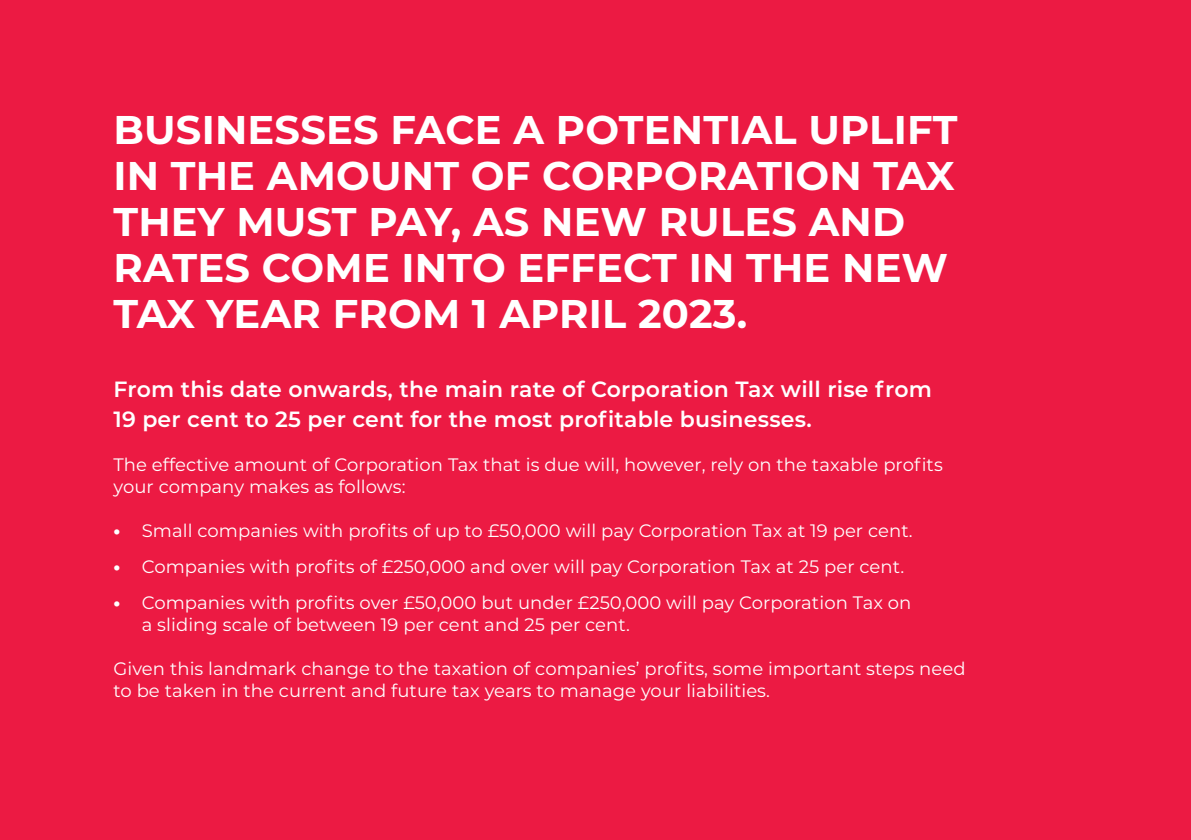
<style>
.page{position:relative;width:1191px;height:840px;background:#fff}
.page>*{position:absolute;margin:0;border:0;box-sizing:border-box;transform-origin:0 0}
.t1{font:700 40px/46px "Montserrat";letter-spacing:.005em;color:#fff}
.t2{font:600 22px/30px "Montserrat";letter-spacing:.01em;color:#fff}
.t3{font:18px/22px "Montserrat";letter-spacing:.005em;color:#fff}
.s1{font-weight:800}
</style>
<div class="page">
<div style="left:0;top:0;width:1191px;height:839px;background:#ec1a43"></div>
<h1 class="t1" style="left:113px;top:105px;width:845px">BUSINESSES FACE A POTENTIAL UPLIFT<br>IN THE AMOUNT OF CORPORATION TAX<br>THEY MUST PAY, AS NEW RULES AND<br>RATES COME INTO EFFECT IN THE NEW<br>TAX YEAR FROM 1 APRIL 2023.</h1>
<p class="t2" style="left:113px;top:372px;width:820px">From this date onwards, the main rate of Corporation Tax will rise from<br>19 per cent to 25 per cent for the most profitable businesses.</p>
<p class="t3" style="left:113px;top:452px;width:831px">The effective amount of Corporation Tax that is due will, however, rely on the taxable profits your company makes as follows:</p>
<p class="t3" style="left:113px;top:518px;width:801px"><span class="s1">•</span> Small companies with profits of up to £50,000 will pay Corporation Tax at 19 per cent.</p>
<p class="t3" style="left:113px;top:554px;width:792px"><span class="s1">•</span> Companies with profits of £250,000 and over will pay Corporation Tax at 25 per cent.</p>
<p class="t3" style="left:142px;top:590px;width:771px;text-indent:-28px"><span class="s1">•</span> Companies with profits over £50,000 but under £250,000 will pay Corporation Tax on a sliding scale of between 19 per cent and 25 per cent.</p>
<p class="t3" style="left:113px;top:656px;width:853px">Given this landmark change to the taxation of companies’ profits, some important steps need to be taken in the current and future tax years to manage your liabilities.</p>
</div>
